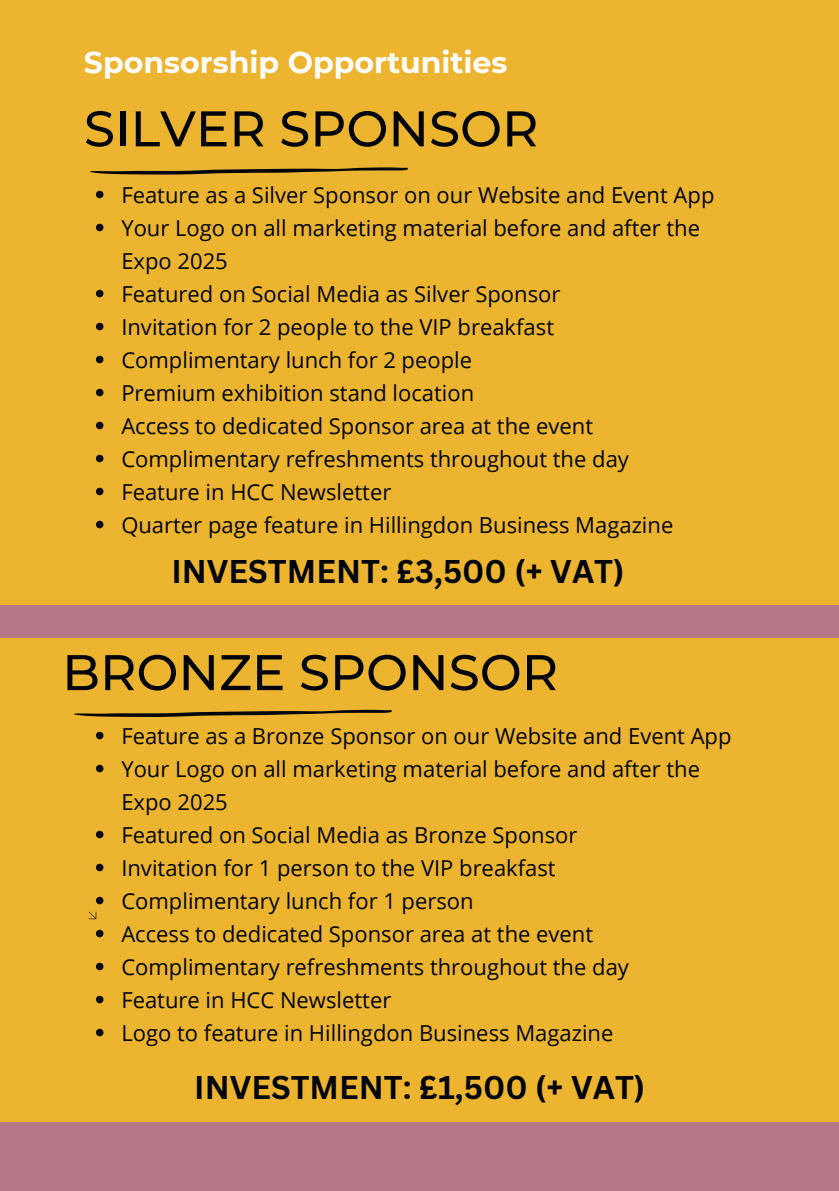
<style>
.page{position:relative;width:839px;height:1191px;background:#fff}
.page>*{position:absolute;margin:0;border:0;box-sizing:border-box;transform-origin:0 0}
.t1{font:500 50px "Montserrat";color:#000408}
.t2{font:700 32px "Canva Sans";color:#000408}
.t3{font:700 30px "Montserrat";color:#fff}
.t4{font:22px/33px "Open Sans";color:#000408}
</style>
<div class="page">
<div style="left:0;top:0;width:838px;height:1191px;background:#edb42f"></div>
<div style="left:0;top:606px;width:838px;height:32px;background:#b67888"></div>
<svg style="left:89px;top:912px;width:7px;height:7px"></svg>
<svg style="left:90px;top:167px;width:318px;height:8px"></svg>
<svg style="left:96px;top:191px;width:7px;height:7px"></svg>
<svg style="left:96px;top:224px;width:7px;height:7px"></svg>
<svg style="left:96px;top:290px;width:7px;height:7px"></svg>
<svg style="left:96px;top:323px;width:7px;height:7px"></svg>
<svg style="left:96px;top:356px;width:7px;height:7px"></svg>
<svg style="left:96px;top:389px;width:7px;height:7px"></svg>
<svg style="left:96px;top:422px;width:7px;height:7px"></svg>
<svg style="left:96px;top:455px;width:7px;height:7px"></svg>
<svg style="left:96px;top:488px;width:7px;height:7px"></svg>
<svg style="left:96px;top:521px;width:7px;height:7px"></svg>
<div style="left:0;top:1122px;width:838px;height:69px;background:#b67888"></div>
<svg style="left:74px;top:710px;width:318px;height:7px"></svg>
<svg style="left:96px;top:732px;width:7px;height:7px"></svg>
<svg style="left:96px;top:765px;width:7px;height:7px"></svg>
<svg style="left:96px;top:831px;width:7px;height:7px"></svg>
<svg style="left:96px;top:864px;width:7px;height:7px"></svg>
<svg style="left:96px;top:897px;width:7px;height:7px"></svg>
<svg style="left:96px;top:930px;width:7px;height:7px"></svg>
<svg style="left:96px;top:963px;width:7px;height:7px"></svg>
<svg style="left:96px;top:996px;width:7px;height:7px"></svg>
<svg style="left:96px;top:1028px;width:7px;height:8px"></svg>
<p class="t3" style="left:84px;top:44px;width:425px">Sponsorship Opportunities</p>
<p class="t1" style="left:84px;top:98px;width:456px">SILVER SPONSOR</p>
<h3 class="t4" style="left:121px;top:178px;width:594px">Feature as a Silver Sponsor on our Website and Event App</h3>
<h1 class="t4" style="left:121px;top:211px;width:580px">Your Logo on all marketing material before and after the<br>Expo 2025</h1>
<p class="t4" style="left:121px;top:277px;width:440px">Featured on Social Media as Silver Sponsor</p>
<p class="t4" style="left:121px;top:310px;width:434px">Invitation for 2 people to the VIP breakfast</p>
<p class="t4" style="left:121px;top:343px;width:352px">Complimentary lunch for 2 people</p>
<p class="t4" style="left:121px;top:376px;width:354px">Premium exhibition stand location</p>
<p class="t4" style="left:121px;top:409px;width:473px">Access to dedicated Sponsor area at the event</p>
<p class="t4" style="left:121px;top:442px;width:509px">Complimentary refreshments throughout the day</p>
<p class="t4" style="left:121px;top:475px;width:271px">Feature in HCC Newsletter</p>
<p class="t4" style="left:121px;top:508px;width:553px">Quarter page feature in Hillingdon Business Magazine</p>
<p class="t2" style="left:171px;top:549px;width:454px">INVESTMENT: £3,500 (+ VAT)</p>
<h2 class="t1" style="left:62px;top:642px;width:497px">BRONZE SPONSOR</h2>
<h1 class="t4" style="left:121px;top:719px;width:611px">Feature as a Bronze Sponsor on our Website and Event App</h1>
<p class="t4" style="left:121px;top:752px;width:580px">Your Logo on all marketing material before and after the<br>Expo 2025</p>
<p class="t4" style="left:121px;top:818px;width:457px">Featured on Social Media as Bronze Sponsor</p>
<p class="t4" style="left:121px;top:851px;width:436px">Invitation for 1 person to the VIP breakfast</p>
<p class="t4" style="left:121px;top:884px;width:354px">Complimentary lunch for 1 person</p>
<p class="t4" style="left:121px;top:917px;width:473px">Access to dedicated Sponsor area at the event</p>
<p class="t4" style="left:121px;top:950px;width:509px">Complimentary refreshments throughout the day</p>
<p class="t4" style="left:121px;top:983px;width:271px">Feature in HCC Newsletter</p>
<p class="t4" style="left:121px;top:1016px;width:493px">Logo to feature in Hillingdon Business Magazine</p>
<p class="t2" style="left:194px;top:1065px;width:452px">INVESTMENT: £1,500 (+ VAT)</p>
</div>
